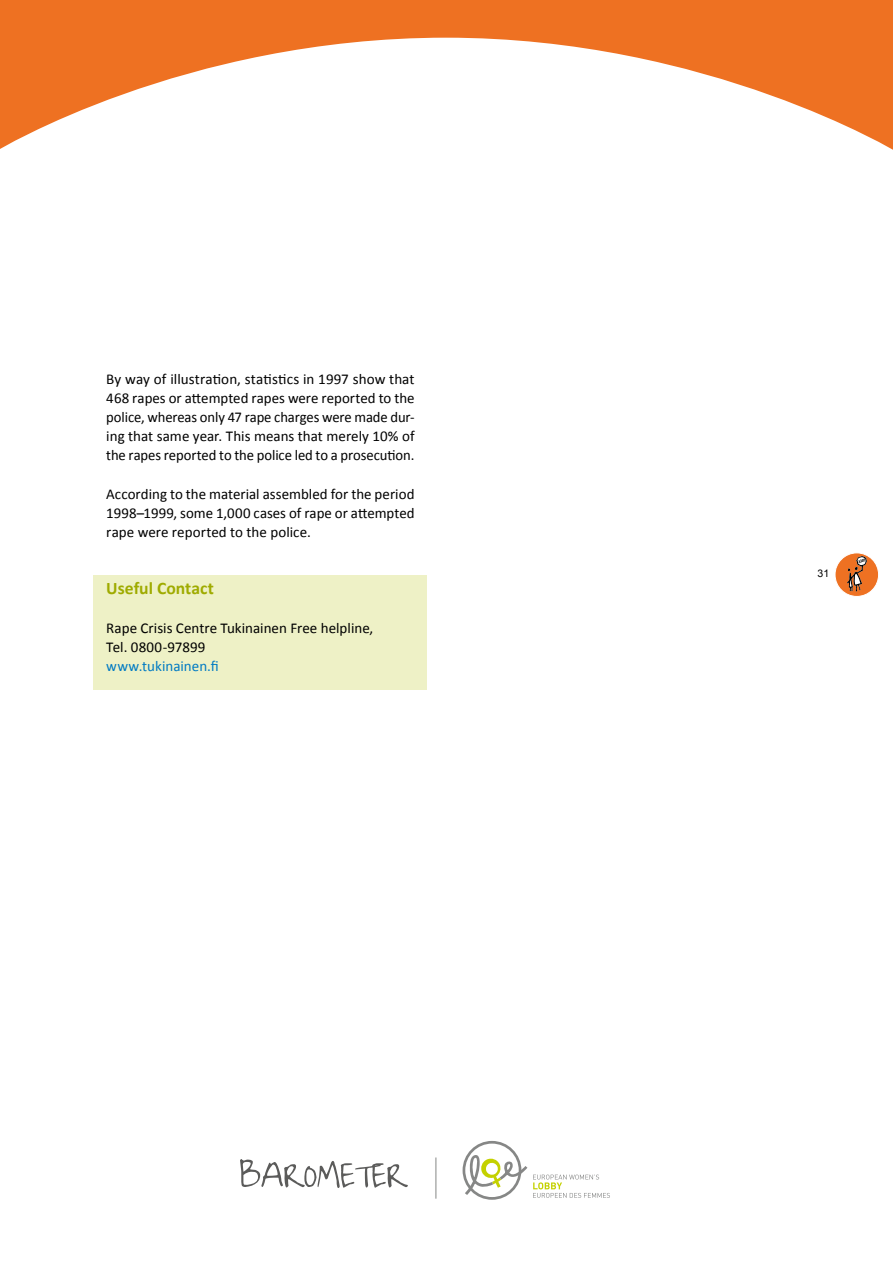
<style>
.page{position:relative;width:893px;height:1263px;background:#fff}
.page>*{position:absolute;margin:0;border:0;box-sizing:border-box;transform-origin:0 0}
.t1{font:700 17.7px "Calibri";color:#9fab00}
.t2{font:15px/19.2px "Calibri";color:#000;text-align:justify}
.t3{font:15px "Calibri";color:#007ac3}
.t4{font:10.5px "Arial";color:#000}
</style>
<div class="page">
<svg style="left:0;top:0;width:893px;height:150px"></svg>
<svg style="left:533px;top:1174px;width:77px;height:24px"></svg>
<svg style="left:463px;top:1141px;width:64px;height:59px"></svg>
<hr style="left:436px;top:1157px;width:1px;height:42px;background:#868786">
<svg style="left:240px;top:1159px;width:168px;height:29px"></svg>
<div style="left:835px;top:553px;width:44px;height:43px;background:#ee7122;border-radius:50%"></div>
<div style="left:835px;top:553px;width:44px;height:44px;border:1px solid #fff;border-radius:50%"></div>
<svg style="left:847px;top:556px;width:20px;height:36px"></svg>
<div style="left:94px;top:575px;width:333px;height:114px;background:#eef1c6"></div>
<p class="t2" style="left:106px;top:369px;width:310px">By way of illustration, statistics in 1997 show that 468 rapes or attempted rapes were reported to the police, whereas only 47 rape charges were made dur&shy;ing that same year. This means that merely 10% of the rapes reported to the police led to a prosecution.</p>
<p class="t2" style="left:106px;top:484px;width:310px">According to the material assembled for the period 1998–1999, some 1,000 cases of rape or attempted rape were reported to the police.</p>
<p class="t1" style="left:106px;top:577px;width:109px">Useful Contact</p>
<p class="t2" style="left:106px;top:618px;width:269px">Rape Crisis Centre Tukinainen Free helpline,<br>Tel. 0800-97899</p>
<p class="t3" style="left:106px;top:656px;width:114px">www.tukinainen.fi</p>
<p class="t4" style="left:817px;top:567px;width:13px">31</p>
</div>
